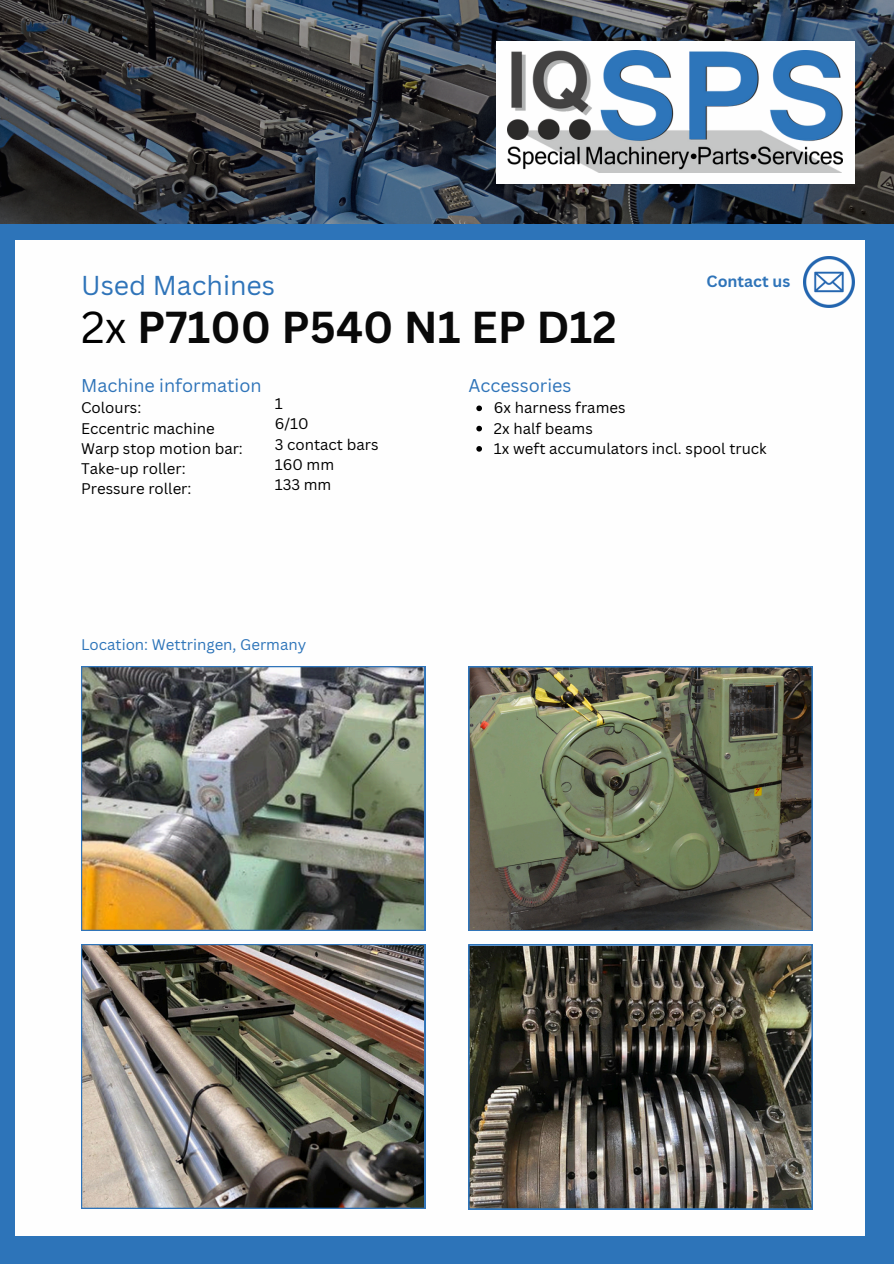
<style>
.page{position:relative;width:894px;height:1264px;background:#fff}
.page>*{position:absolute;margin:0;border:0;box-sizing:border-box;transform-origin:0 0}
.t1{font:700 43.5px "Canva Sans";color:#090909}
.t2{font:26.55px "Canva Sans";color:#2f74b9}
.t3{font:18px "Canva Sans";color:#2f74b9}
.t4{font:700 15.9px "Canva Sans";color:#2f74b9}
.t5{font:15px/20.2px "Canva Sans";color:#000}
.t6{font:15px "Canva Sans";color:#2d74b9}
.s1{font-weight:400;color:#000}
</style>
<div class="page">
<div style="left:0;top:0;width:893px;height:1263px;background:#2d74b9"></div>
<svg style="left:0;top:0;width:893px;height:223px;background:#363c44"></svg>
<div style="left:15px;top:240px;width:849px;height:995px;background:#fefefe"></div>
<img style="left:81px;top:666px;width:344px;height:264px">
<div style="left:496px;top:41px;width:358px;height:142px;background:#fefefe"></div>
<img style="left:468px;top:666px;width:344px;height:264px">
<img style="left:81px;top:944px;width:344px;height:264px">
<img style="left:468px;top:944px;width:344px;height:265px">
<img style="left:803px;top:256px;width:51px;height:51px">
<img style="left:507px;top:50px;width:334px;height:123px">
<svg style="left:476px;top:405px;width:6px;height:6px"></svg>
<svg style="left:476px;top:426px;width:6px;height:5px"></svg>
<svg style="left:476px;top:446px;width:6px;height:5px"></svg>
<h1 class="t2" style="left:81px;top:266px;width:195px">Used Machines</h1>
<h4 class="t1" style="left:81px;top:297px;width:537px"><span class="s1">2x</span> P7100 P540 N1 EP D12</h4>
<p class="t4" style="left:706px;top:270px;width:85px">Contact us</p>
<p class="t3" style="left:81px;top:373px;width:182px">Machine information</p>
<p class="t5" style="left:81px;top:397px;width:163px">Colours:<br>Eccentric machine<br>Warp stop motion bar:<br>Take-up roller:<br>Pressure roller:</p>
<p class="t5" style="left:275px;top:393px;width:9px">1</p>
<p class="t5" style="left:275px;top:413px;width:35px">6/10</p>
<h3 class="t5" style="left:275px;top:434px;width:105px">3 contact bars</h3>
<p class="t5" style="left:275px;top:454px;width:61px">160 mm</p>
<p class="t5" style="left:275px;top:474px;width:58px">133 mm</p>
<p class="t6" style="left:81px;top:634px;width:226px">Location: Wettringen, Germany</p>
<p class="t3" style="left:468px;top:373px;width:104px">Accessories</p>
<h3 class="t5" style="left:494px;top:397px;width:133px">6x harness frames</h3>
<p class="t5" style="left:494px;top:418px;width:100px">2x half beams</p>
<p class="t5" style="left:494px;top:438px;width:274px">1x weft accumulators incl. spool truck</p>
</div>
